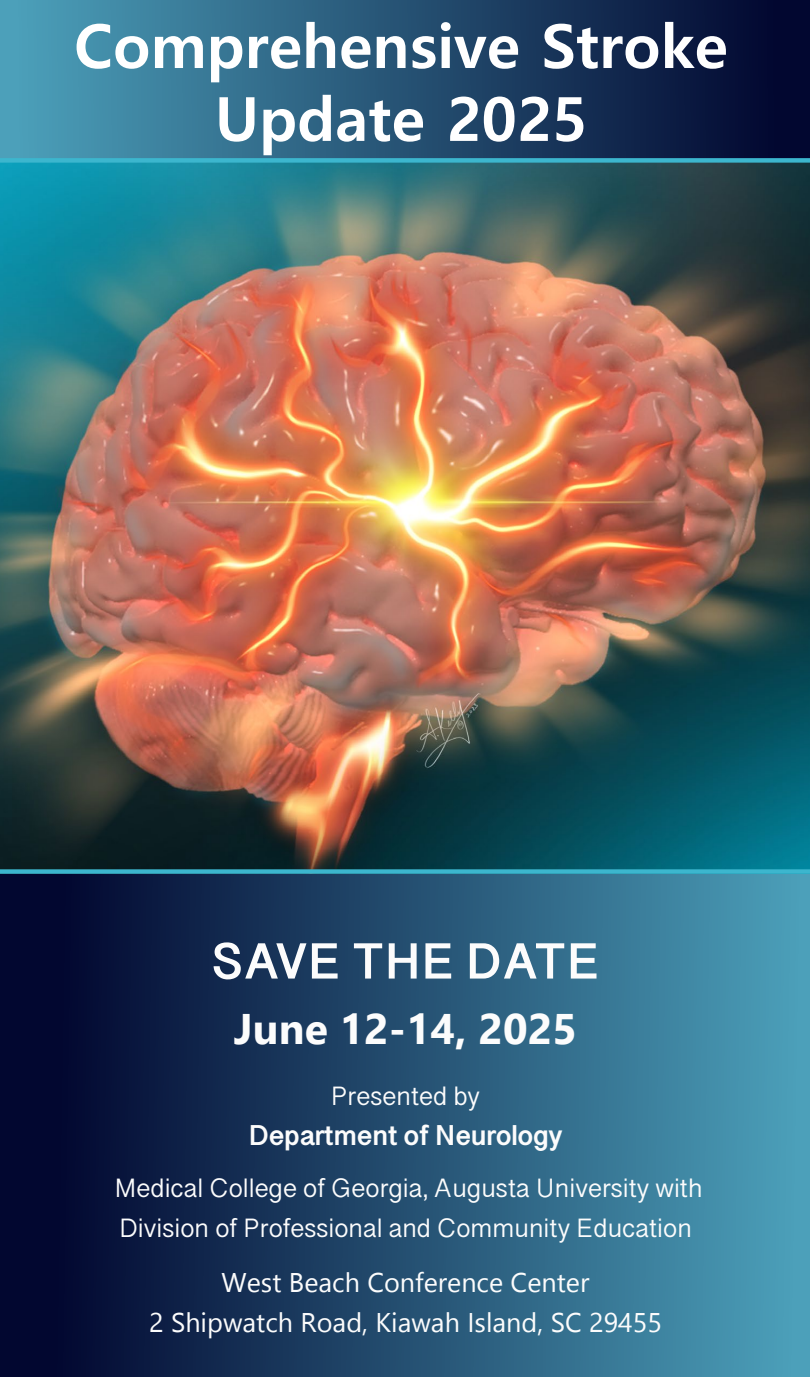
<style>
.page{position:relative;width:810px;height:1377px;background:#fff}
.page>*{position:absolute;margin:0;border:0;box-sizing:border-box;transform-origin:0 0}
.t1{font:700 60.75px/72.9px "Malgun Gothic";color:#fff;text-align:center}
.t2{font:700 51.75px "Malayalam Sangam MN";color:#fcfcfc}
.t3{font:700 42.75px "Nirmala UI";color:#fcfcfc}
.t4{font:700 29.25px "Malayalam Sangam MN";color:#fcfcfc}
.t5{font:27px/40.5px "Malayalam Sangam MN";color:#fcfcfc}
.t6{font:27px/40.5px "Nirmala UI";color:#fcfcfc;text-align:center}
</style>
<div class="page">
<div style="left:0;top:867px;width:810px;height:510px;background:linear-gradient(to right,#000027,#4ca1bb)"></div>
<div style="left:0;top:0;width:810px;height:160px;background:linear-gradient(to right,#4da3bc,#00012b)"></div>
<img style="left:0;top:163px;width:810px;height:706px">
<div style="left:0;top:869px;width:810px;height:5px;background:#3cb6ce"></div>
<div style="left:0;top:158px;width:810px;height:5px;background:#3cb6ce"></div>
<h1 class="t1" style="left:74px;top:10px;width:655px">Comprehensive Stroke<br>Update 2025</h1>
<h2 class="t2" style="left:211px;top:936px;width:390px">SAVE THE DATE</h2>
<h3 class="t3" style="left:234px;top:994px;width:344px">June 12-14, 2025</h3>
<p class="t5" style="left:331px;top:1078px;width:151px">Presented by</p>
<p class="t4" style="left:249px;top:1121px;width:315px">Department of Neurology</p>
<p class="t5" style="left:114px;top:1171px;width:590px">Medical College of Georgia, Augusta University with<br>Division of Professional and Community Education</p>
<p class="t6" style="left:149px;top:1260px;width:514px">West Beach Conference Center<br>2 Shipwatch Road, Kiawah Island, SC 29455</p>
</div>
